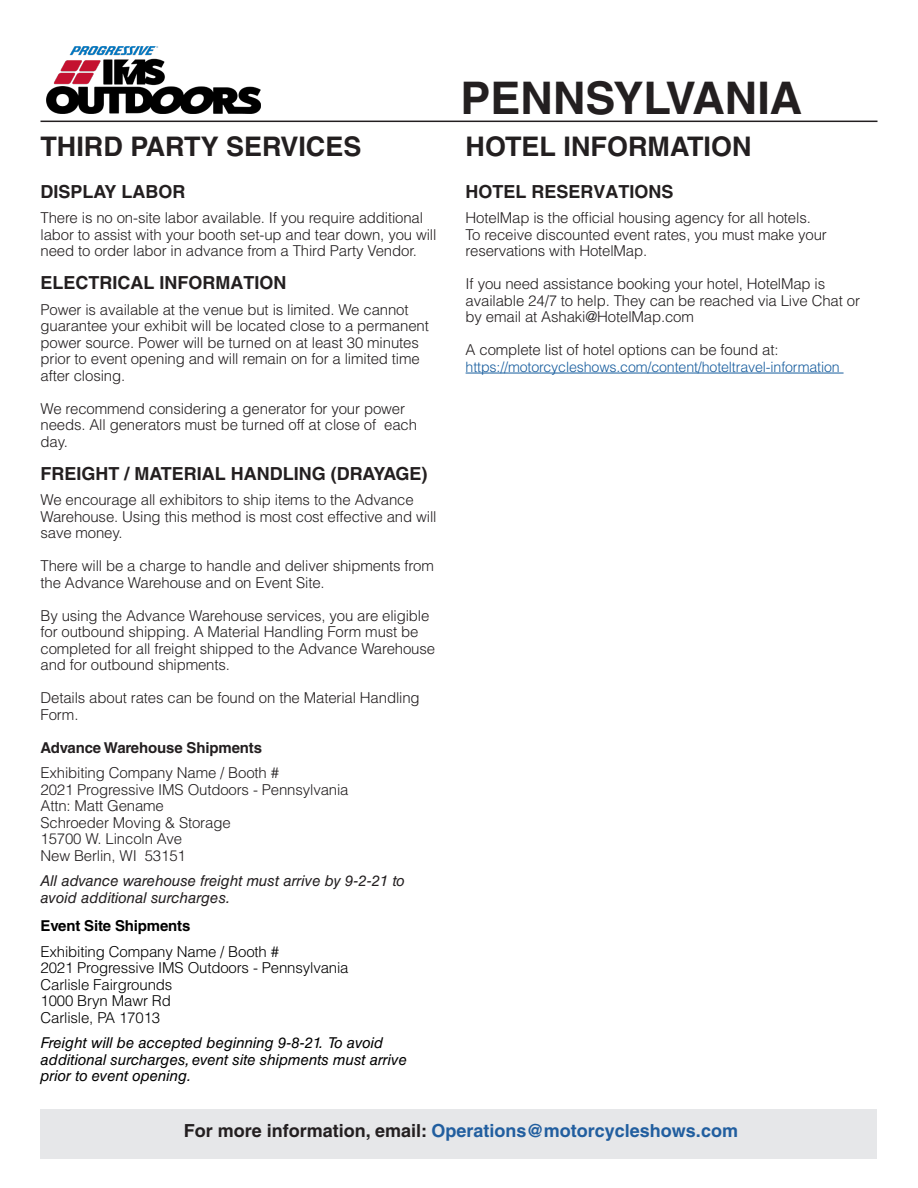
<style>
.page{position:relative;width:918px;height:1188px;background:#fff}
.page>*{position:absolute;margin:0;border:0;box-sizing:border-box;transform-origin:0 0}
.t1{font:700 45px "Helvetica LT Std";color:#231f20}
.t2{font:700 27px "Helvetica LT Std";color:#231f20}
.t3{font:700 18px "Helvetica LT Std";color:#231f20}
.t4{font:700 18px "Helvetica LT Std";color:#215e9f}
.t5{font:300 15px/16.5px "Helvetica LT Std";letter-spacing:-.01em;color:#231f20}
.t6{font:300 15px/16.5px "Helvetica LT Std";letter-spacing:-.01em;color:#000}
.t7{font:italic 15px/16.5px "Helvetica LT Std";color:#000}
.t8{font:italic 15px/16.5px "Helvetica LT Std";color:#231f20}
.t9{font:700 15px "Helvetica LT Std";letter-spacing:-.01em;color:#231f20}
.t10{font:700 15px "Helvetica LT Std";letter-spacing:-.01em;color:#000}
.t11{font:300 14.25px "Helvetica LT Std";letter-spacing:-.01em;color:#175d9e}
.s1{color:#231f20}
</style>
<div class="page">
<hr style="left:40px;top:121px;width:838px;height:1px;background:#231f20">
<hr style="left:466px;top:373px;width:378px;height:1px;background:#175d9e">
<div style="left:40px;top:1109px;width:838px;height:50px;background:#e6e7e9"></div>
<img style="left:46px;top:46px;width:214px;height:67px">
<p class="t2" style="left:40px;top:130px;width:322px">THIRD PARTY SERVICES</p>
<p class="t3" style="left:40px;top:180px;width:147px">DISPLAY LABOR</p>
<p class="t5" style="left:40px;top:209px;width:397px">There is no on-site labor available. If you require additional labor to assist with your booth set-up and tear down, you will need to order labor in advance from a Third Party Vendor.</p>
<p class="t3" style="left:40px;top:272px;width:247px">ELECTRICAL INFORMATION</p>
<p class="t5" style="left:40px;top:301px;width:390px">Power is available at the venue but is limited. We cannot guarantee your exhibit will be located close to a permanent power source. Power will be turned on at least 30 minutes prior to event opening and will remain on for a limited time after closing.</p>
<p class="t5" style="left:40px;top:400px;width:378px">We recommend considering a generator for your power needs. All generators must be turned off at close of each day.</p>
<p class="t3" style="left:40px;top:462px;width:389px">FREIGHT / MATERIAL HANDLING (DRAYAGE)</p>
<p class="t5" style="left:40px;top:491px;width:398px">We encourage all exhibitors to ship items to the Advance<br>Warehouse. Using this method is most cost effective and will save money.</p>
<p class="t5" style="left:40px;top:557px;width:395px">There will be a charge to handle and deliver shipments from the Advance Warehouse and on Event Site.</p>
<p class="t5" style="left:40px;top:607px;width:396px">By using the Advance Warehouse services, you are eligible for outbound shipping. A Material Handling Form must be completed for all freight shipped to the Advance Warehouse and for outbound shipments.</p>
<p class="t5" style="left:40px;top:689px;width:381px">Details about rates can be found on the Material Handling<br>Form.</p>
<p class="t9" style="left:40px;top:738px;width:223px">Advance Warehouse Shipments</p>
<p class="t5" style="left:40px;top:764px;width:240px">Exhibiting Company Name / Booth #</p>
<p class="t5" style="left:40px;top:781px;width:310px">2021 Progressive IMS Outdoors - Pennsylvania</p>
<p class="t5" style="left:40px;top:797px;width:125px">Attn: Matt Gename</p>
<p class="t5" style="left:40px;top:814px;width:192px">Schroeder Moving &amp; Storage<br>15700 W. Lincoln Ave</p>
<p class="t5" style="left:40px;top:847px;width:147px">New Berlin, WI 53151</p>
<p class="t8" style="left:40px;top:873px;width:366px">All advance warehouse freight must arrive by 9-2-21 to avoid additional surcharges.</p>
<p class="t10" style="left:40px;top:917px;width:151px">Event Site Shipments</p>
<p class="t6" style="left:40px;top:943px;width:240px">Exhibiting Company Name / Booth #</p>
<p class="t6" style="left:40px;top:959px;width:310px">2021 Progressive IMS Outdoors - Pennsylvania</p>
<p class="t6" style="left:40px;top:976px;width:133px">Carlisle Fairgrounds</p>
<p class="t6" style="left:40px;top:992px;width:132px">1000 Bryn Mawr Rd<br>Carlisle, PA 17013</p>
<p class="t7" style="left:40px;top:1035px;width:368px">Freight will be accepted beginning 9-8-21. To avoid additional surcharges, event site shipments must arrive prior to event opening.</p>
<p class="t1" style="left:461px;top:71px;width:343px">PENNSYLVANIA</p>
<p class="t2" style="left:466px;top:130px;width:287px">HOTEL INFORMATION</p>
<p class="t3" style="left:466px;top:180px;width:210px">HOTEL RESERVATIONS</p>
<p class="t5" style="left:466px;top:209px;width:363px">HotelMap is the official housing agency for all hotels.<br>To receive discounted event rates, you must make your reservations with HotelMap.</p>
<p class="t5" style="left:466px;top:275px;width:396px">If you need assistance booking your hotel, HotelMap is available 24/7 to help. They can be reached via Live Chat or by email at Ashaki@HotelMap.com</p>
<p class="t5" style="left:466px;top:341px;width:314px">A complete list of hotel options can be found at:</p>
<p class="t11" style="left:466px;top:358px;width:376px">https://motorcycleshows.com/content/hoteltravel-information</p>
<p class="t4" style="left:184px;top:1120px;width:556px"><span class="s1">For more information, email:</span> Operations@motorcycleshows.com</p>
</div>
